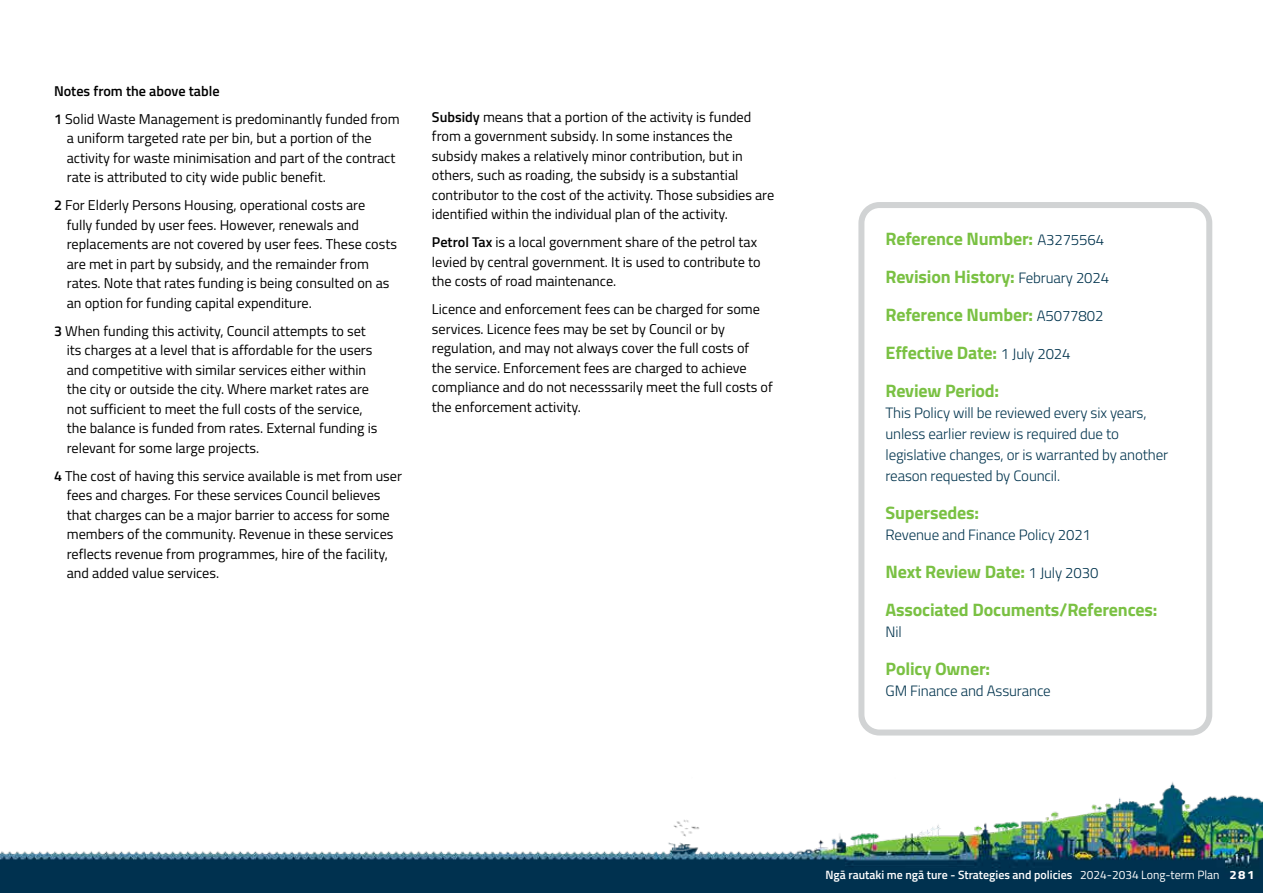
<style>
.page{position:relative;width:1263px;height:893px;background:#fff}
.page>*{position:absolute;margin:0;border:0;box-sizing:border-box;transform-origin:0 0}
.t1{font:700 18px/38px "Titillium";letter-spacing:-.01em;color:#7ac143}
.t2{font:300 15px/21px "Titillium";letter-spacing:-.01em;color:#00334d}
.t3{font:14.25px/19.5px "Titillium";color:#000}
.t4{font:600 12px "Titillium";color:#fff}
.s1{font-weight:600}
.s2{font-weight:300;font-size:15px;color:#00334d}
.s3{font-weight:400}
.s4{font-weight:700}
</style>
<div class="page">
<img style="left:0;top:782px;width:1263px;height:111px">
<div style="left:858px;top:202px;width:354px;height:533px;border:6px solid #d1d3d4;border-radius:18px"></div>
<p class="t3" style="left:54px;top:76px;width:347px;line-height:28px"><span class="s1">Notes from the above table<br>1</span> Solid Waste Management is predominantly funded from</p>
<p class="t3" style="left:67px;top:128px;width:330px">a uniform targeted rate per bin, but a portion of the activity for waste minimisation and part of the contract rate is attributed to city wide public benefit.</p>
<p class="t3" style="left:67px;top:195px;width:332px;text-indent:-13px"><span class="s1">2</span> For Elderly Persons Housing, operational costs are<br>fully funded by user fees. However, renewals and replacements are not covered by user fees. These costs are met in part by subsidy, and the remainder from rates. Note that rates funding is being consulted on as an option for funding capital expenditure.</p>
<p class="t3" style="left:67px;top:320px;width:312px;text-indent:-13px"><span class="s1">3</span> When funding this activity, Council attempts to set its charges at a level that is affordable for the users and competitive with similar services either within the city or outside the city. Where market rates are not sufficient to meet the full costs of the service, the balance is funded from rates. External funding is relevant for some large projects.</p>
<p class="t3" style="left:67px;top:465px;width:337px;text-indent:-13px"><span class="s1">4</span> The cost of having this service available is met from user fees and charges. For these services Council believes that charges can be a major barrier to access for some members of the community. Revenue in these services reflects revenue from programmes, hire of the facility, and added value services.</p>
<p class="t3" style="left:432px;top:106px;width:344px"><span class="s1">Subsidy</span> means that a portion of the activity is funded from a government subsidy. In some instances the subsidy makes a relatively minor contribution, but in others, such as roading, the subsidy is a substantial contributor to the cost of the activity. Those subsidies are identified within the individual plan of the activity.</p>
<p class="t3" style="left:432px;top:232px;width:330px"><span class="s1">Petrol Tax</span> is a local government share of the petrol tax levied by central government. It is used to contribute to the costs of road maintenance.</p>
<p class="t3" style="left:432px;top:299px;width:342px">Licence and enforcement fees can be charged for some services. Licence fees may be set by Council or by regulation, and may not always cover the full costs of<br>the service. Enforcement fees are charged to achieve compliance and do not necesssarily meet the full costs of the enforcement activity.</p>
<p class="t1" style="left:885px;top:219px;width:225px">Reference Number: <span class="s2">A3275564<br></span>Revision History: <span class="s2">February 2024<br></span>Reference Number: <span class="s2">A5077802<br></span>Effective Date: <span class="s2">1 July 2024<br></span>Review Period:</p>
<p class="t2" style="left:885px;top:402px;width:284px">This Policy will be reviewed every six years, unless earlier review is required due to legislative changes, or is warranted by another reason requested by Council.</p>
<p class="t1" style="left:885px;top:493px;width:95px">Supersedes:</p>
<p class="t2" style="left:885px;top:524px;width:207px">Revenue and Finance Policy 2021</p>
<p class="t1" style="left:885px;top:552px;width:273px">Next Review Date: <span class="s2">1 July 2030<br></span>Associated Documents/References:</p>
<p class="t2" style="left:885px;top:621px;width:18px">Nil</p>
<p class="t1" style="left:885px;top:649px;width:106px">Policy Owner:</p>
<p class="t2" style="left:885px;top:680px;width:167px">GM Finance and Assurance</p>
<p class="t4" style="left:825px;top:866px;width:430px">Ngā rautaki me ngā ture - Strategies and policies <span class="s3">2024-2034 Long-term Plan</span> <span class="s4">281</span></p>
</div>
